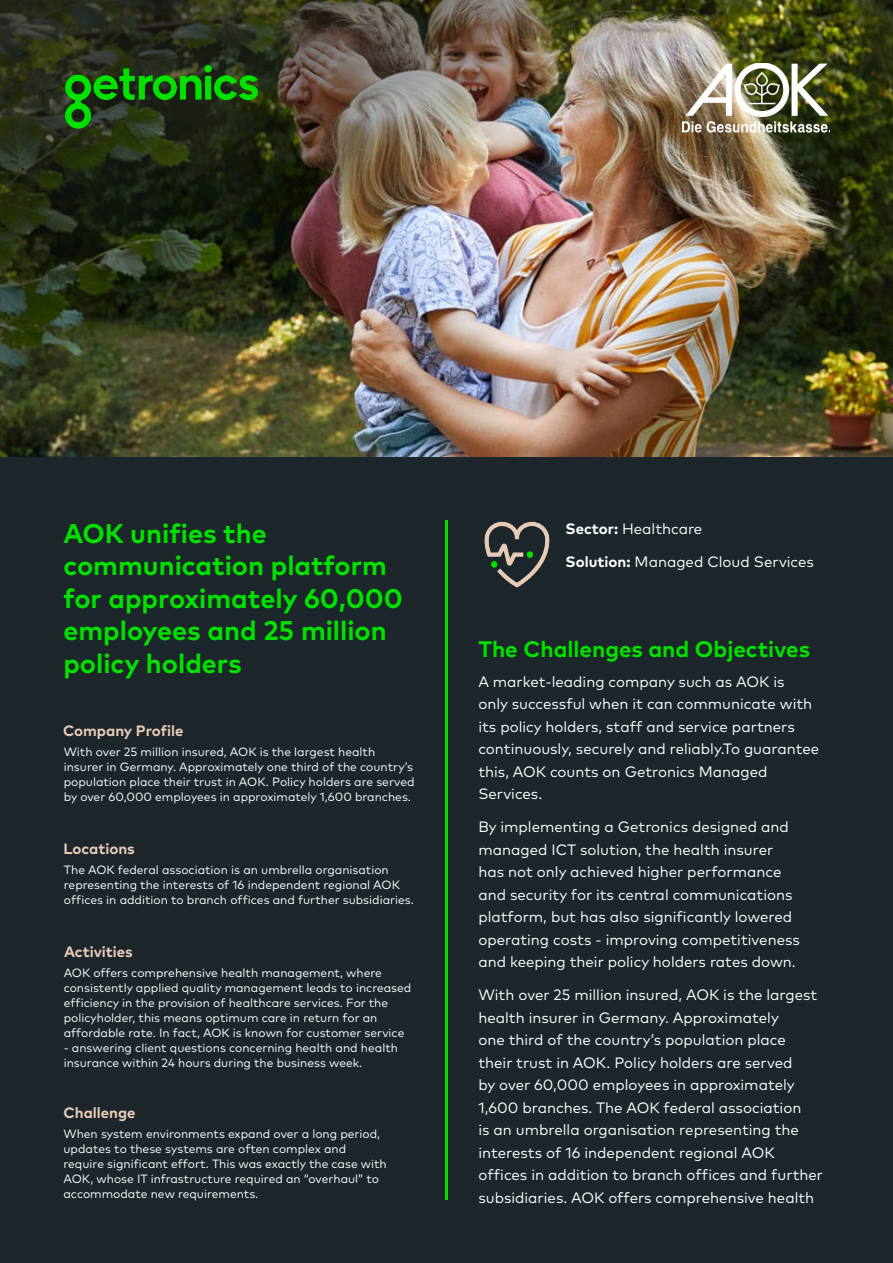
<style>
.page{position:relative;width:893px;height:1263px;background:#fff}
.page>*{position:absolute;margin:0;border:0;box-sizing:border-box;transform-origin:0 0}
.t1{font:700 27px/32.4px "Mark Pro";color:#03e000}
.t2{font:700 22.5px "Mark Pro";color:#03e000}
.t3{font:15px/22.5px "Mark Pro";color:#fff}
.t4{font:700 15px "Mark Pro";color:#e8ccb8}
.t5{font:12px/15px "Mark Pro";color:#fff}
.s1{font-weight:700}
</style>
<div class="page">
<img style="left:0;top:0;width:893px;height:457px">
<img style="left:0;top:0;width:817px;height:445px">
<div style="left:0;top:457px;width:893px;height:806px;background:#1c262b"></div>
<img style="left:64px;top:64px;width:224px;height:80px">
<img style="left:484px;top:521px;width:66px;height:67px">
<hr style="left:445px;top:520px;width:3px;height:679px;background:#03e000">
<img style="left:683px;top:64px;width:146px;height:80px">
<h1 class="t1" style="left:63px;top:515px;width:341px">AOK unifies the communication platform for approximately 60,000 employees and 25 million policy holders</h1>
<p class="t3" style="left:566px;top:516px;width:138px"><span class="s1">Sector:</span> Healthcare</p>
<p class="t3" style="left:566px;top:549px;width:250px"><span class="s1">Solution:</span> Managed Cloud Services</p>
<h2 class="t2" style="left:478px;top:632px;width:333px">The Challenges and Objectives</h2>
<p class="t3" style="left:478px;top:669px;width:342px">A market-leading company such as AOK is<br>only successful when it can communicate with its policy holders, staff and service partners continuously, securely and reliably.To guarantee this, AOK counts on Getronics Managed Services.</p>
<p class="t3" style="left:478px;top:814px;width:323px">By implementing a Getronics designed and managed ICT solution, the health insurer has not only achieved higher performance and security for its central communications platform, but has also significantly lowered operating costs - improving competitiveness and keeping their policy holders rates down.</p>
<p class="t3" style="left:478px;top:982px;width:346px">With over 25 million insured, AOK is the largest health insurer in Germany. Approximately<br>one third of the country’s population place their trust in AOK. Policy holders are served<br>by over 60,000 employees in approximately 1,600 branches. The AOK federal association<br>is an umbrella organisation representing the interests of 16 independent regional AOK offices in addition to branch offices and further subsidiaries. AOK offers comprehensive health</p>
<p class="t4" style="left:63px;top:719px;width:122px">Company Profile</p>
<p class="t5" style="left:64px;top:743px;width:352px">With over 25 million insured, AOK is the largest health insurer in Germany. Approximately one third of the country’s population place their trust in AOK. Policy holders are served by over 60,000 employees in approximately 1,600 branches.</p>
<p class="t4" style="left:64px;top:838px;width:73px">Locations</p>
<p class="t5" style="left:64px;top:862px;width:352px">The AOK federal association is an umbrella organisation representing the interests of 16 independent regional AOK offices in addition to branch offices and further subsidiaries.</p>
<p class="t4" style="left:64px;top:940px;width:70px">Activities</p>
<p class="t5" style="left:64px;top:964px;width:349px">AOK offers comprehensive health management, where consistently applied quality management leads to increased efficiency in the provision of healthcare services. For the policyholder, this means optimum care in return for an affordable rate. In fact, AOK is known for customer service</p>
<p class="t5" style="left:64px;top:1039px;width:336px">- answering client questions concerning health and health insurance within 24 hours during the business week.</p>
<p class="t4" style="left:64px;top:1101px;width:74px">Challenge</p>
<p class="t5" style="left:64px;top:1125px;width:325px">When system environments expand over a long period, updates to these systems are often complex and require significant effort. This was exactly the case with AOK, whose IT infrastructure required an “overhaul” to accommodate new requirements.</p>
</div>
